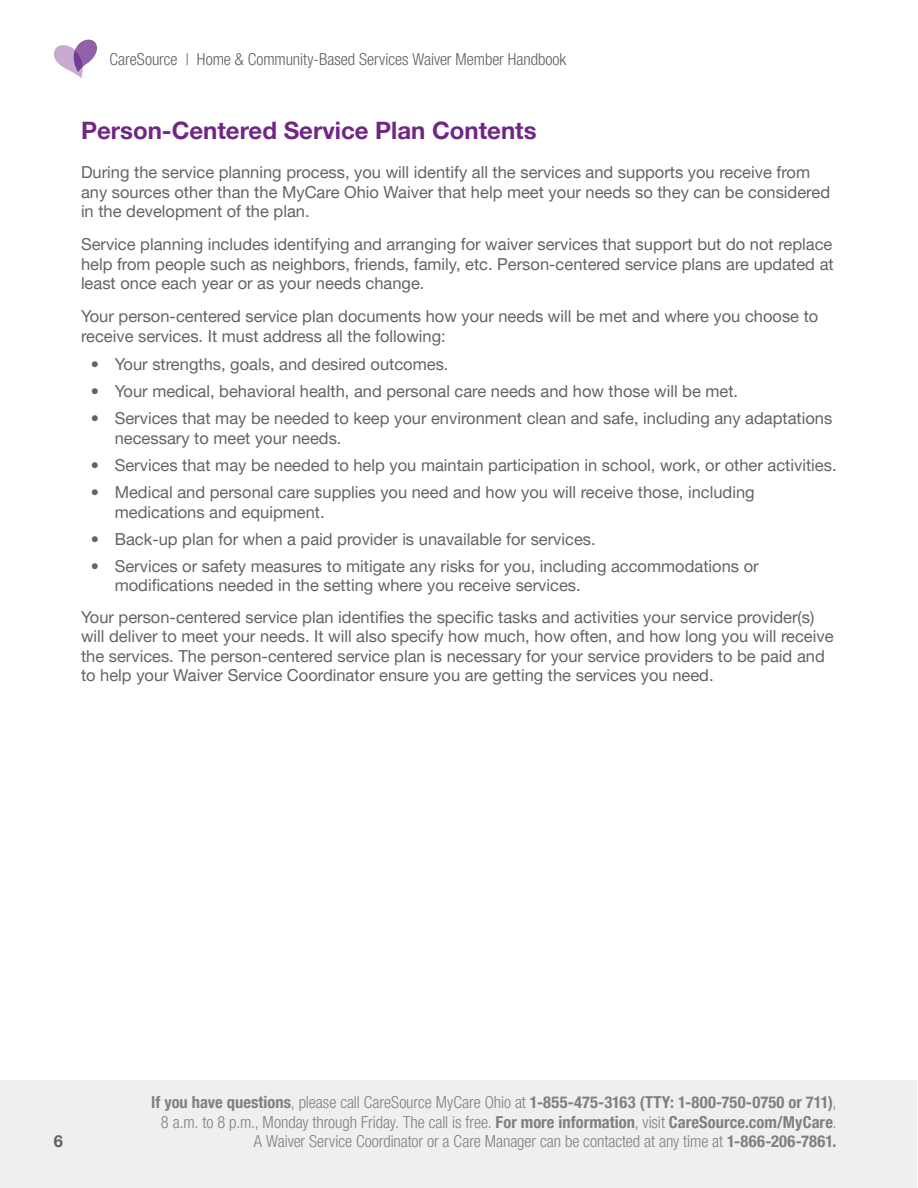
<style>
.page{position:relative;width:918px;height:1188px;background:#fff}
.page>*{position:absolute;margin:0;border:0;box-sizing:border-box;transform-origin:0 0}
.t1{font:700 24px "Helvetica Neue LT Pro";color:#702784}
.t2{font:16.5px/19.5px "Helvetica Neue LT Pro";color:#626368}
.t3{font:300 condensed 16.5px/19.5px "Helvetica Neue LT Pro";color:#7f8083;text-align:right}
.t4{font:300 condensed 16.5px "Helvetica Neue LT Pro";color:#606165}
.t5{font:700 16.5px "Helvetica Neue LT Pro";color:#606165}
.s1{font-weight:700}
</style>
<div class="page">
<div style="left:0;top:1080px;width:917px;height:108px;background:#efeff0"></div>
<svg style="left:54px;top:40px;width:43px;height:38px"></svg>
<p class="t4" style="left:110px;top:49px;width:458px">CareSource | Home &amp; Community-Based Services Waiver Member Handbook</p>
<h3 class="t1" style="left:81px;top:115px;width:457px">Person-Centered Service Plan Contents</h3>
<p class="t2" style="left:81px;top:162px;width:751px">During the service planning process, you will identify all the services and supports you receive from any sources other than the MyCare Ohio Waiver that help meet your needs so they can be considered in the development of the plan.</p>
<p class="t2" style="left:81px;top:234px;width:754px;text-align:justify">Service planning includes identifying and arranging for waiver services that support but do not replace help from people such as neighbors, friends, family, etc. Person-centered service plans are updated at least once each year or as your needs change.</p>
<p class="t2" style="left:81px;top:306px;width:739px">Your person-centered service plan documents how your needs will be met and where you choose to receive services. It must address all the following:</p>
<p class="t2" style="left:91px;top:354px;width:359px">• Your strengths, goals, and desired outcomes.</p>
<p class="t2" style="left:91px;top:381px;width:649px">• Your medical, behavioral health, and personal care needs and how those will be met.</p>
<p class="t2" style="left:115px;top:408px;width:719px;text-indent:-24px">• Services that may be needed to keep your environment clean and safe, including any adaptations necessary to meet your needs.</p>
<p class="t2" style="left:91px;top:455px;width:747px">• Services that may be needed to help you maintain participation in school, work, or other activities.</p>
<p class="t2" style="left:115px;top:482px;width:641px;text-indent:-24px">• Medical and personal care supplies you need and how you will receive those, including medications and equipment.</p>
<p class="t2" style="left:91px;top:529px;width:506px">• Back-up plan for when a paid provider is unavailable for services.</p>
<p class="t2" style="left:115px;top:556px;width:645px;text-indent:-24px">• Services or safety measures to mitigate any risks for you, including accommodations or modifications needed in the setting where you receive services.</p>
<p class="t2" style="left:81px;top:607px;width:754px">Your person-centered service plan identifies the specific tasks and activities your service provider(s) will deliver to meet your needs. It will also specify how much, how often, and how long you will receive the services. The person-centered service plan is necessary for your service providers to be paid and to help your Waiver Service Coordinator ensure you are getting the services you need.</p>
<p class="t5" style="left:54px;top:1131px;width:11px">6</p>
<p class="t3" style="left:151px;top:1095px;width:687px"><span class="s1">If you have questions</span>, please call CareSource MyCare Ohio at <span class="s1">1-855-475-3163 (TTY: 1-800-750-0750 or 711)</span>,<br>8 a.m. to 8 p.m., Monday through Friday. The call is free. <span class="s1">For more information</span>, visit <span class="s1">CareSource.com/MyCare</span>.<br>A Waiver Service Coordinator or a Care Manager can be contacted at any time at <span class="s1">1-866-206-7861.</span></p>
</div>
